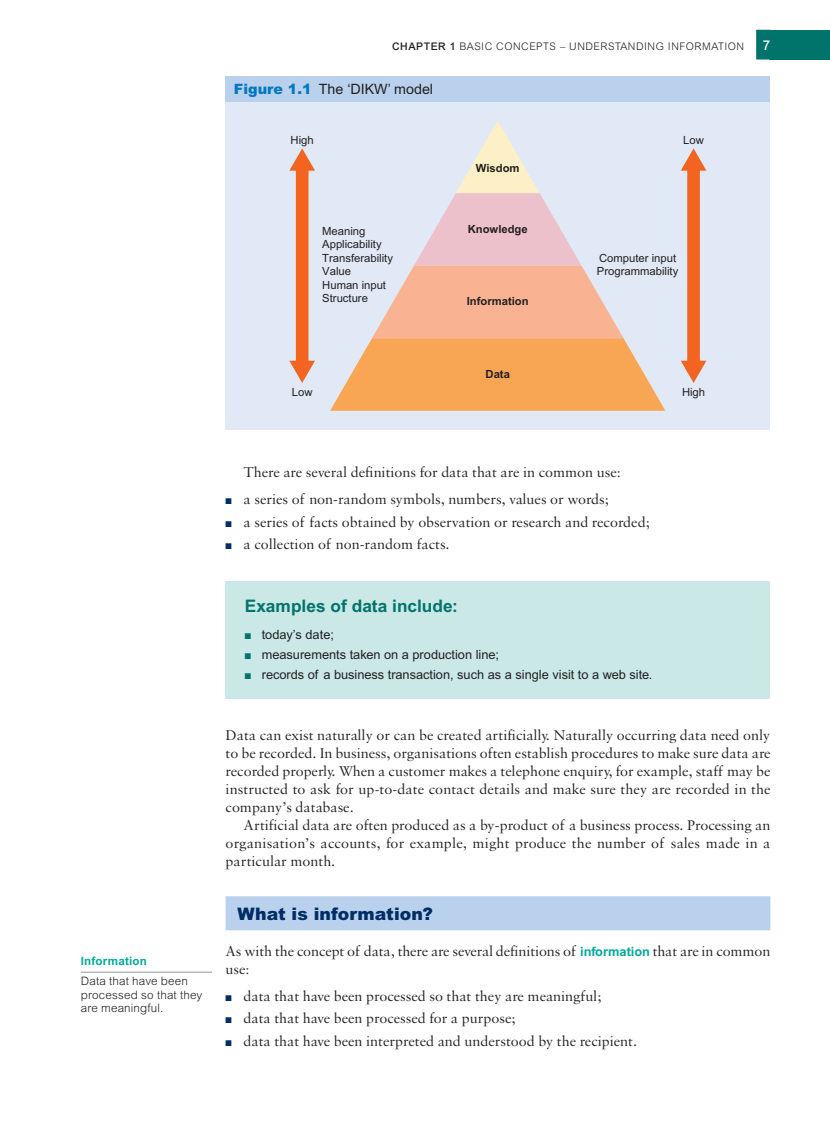
<style>
.page{position:relative;width:830px;height:1127px;background:#fff}
.page>*{position:absolute;margin:0;border:0;box-sizing:border-box;transform-origin:0 0}
.t1{font:700 17.25px "Arial MT Pro";color:#00736a}
.t2{font:900 17.25px "Arial MT Pro";letter-spacing:.005em;color:#002d66}
.t3{font:15px/18px "Sabon MT Pro";color:#231f20;text-align:justify}
.t4{font:14.25px "Arial MT Pro";color:#231f20}
.t5{font:500 13.5px "Arial MT Pro";color:#fff}
.t6{font:12.75px "Arial MT Pro";color:#231f20}
.t7{font:300 11.7px/13.5px "Arial MT Pro";letter-spacing:.015em;color:#231f20}
.t8{font:700 11.7px "Arial MT Pro";letter-spacing:.015em;color:#00a99d}
.t9{font:11.25px/13.5px "Arial MT Pro";color:#231f20}
.t10{font:700 11.25px "Arial MT Pro";color:#231f20}
.t11{font:300 10.5px "Arial MT Pro";letter-spacing:.05em;color:#231f20}
.s1{font-weight:500}
.s2{font-weight:900;color:#0078c0}
.s3{color:#002d66}
.s4{color:#00736a}
.s5{font-family:"Arial MT Pro";font-weight:700;font-size:12.75px;color:#00a99d}
</style>
<div class="page">
<div style="left:768px;top:30px;width:61px;height:30px;background:#00736a"></div>
<div style="left:755px;top:30px;width:15px;height:30px;background:#00736a"></div>
<div style="left:225px;top:102px;width:545px;height:327px;background:#e1e9f6"></div>
<div style="left:225px;top:77px;width:545px;height:25px;background:#b9d1ec"></div>
<svg style="left:330px;top:121px;width:335px;height:290px"></svg>
<svg style="left:680px;top:148px;width:26px;height:235px"></svg>
<svg style="left:289px;top:148px;width:26px;height:235px"></svg>
<div style="left:225px;top:581px;width:545px;height:117px;background:#c9e8e6"></div>
<div style="left:225px;top:896px;width:545px;height:34px;background:#b9d1ec"></div>
<hr style="left:81px;top:972px;width:131px;height:1px;background:#939598">
<p class="t11" style="left:392px;top:39px;width:353px"><span class="s1">CHAPTER 1</span> BASIC CONCEPTS – UNDERSTANDING INFORMATION</p>
<p class="t5" style="left:762px;top:37px;width:9px">7</p>
<p class="t4" style="left:234px;top:81px;width:200px"><span class="s2">Figure 1.1</span> The ‘DIKW’ model</p>
<p class="t9" style="left:290px;top:134px;width:25px">High</p>
<p class="t9" style="left:683px;top:134px;width:22px">Low</p>
<p class="t10" style="left:475px;top:161px;width:45px">Wisdom</p>
<p class="t9" style="left:322px;top:225px;width:72px">Meaning<br>Applicability<br>Transferability<br>Value<br>Human input<br>Structure</p>
<p class="t10" style="left:467px;top:222px;width:62px">Knowledge</p>
<p class="t10" style="left:466px;top:294px;width:63px">Information</p>
<p class="t9" style="left:596px;top:252px;width:83px">Computer input<br>Programmability</p>
<p class="t10" style="left:485px;top:367px;width:26px">Data</p>
<p class="t9" style="left:292px;top:385px;width:22px">Low</p>
<p class="t9" style="left:681px;top:385px;width:25px">High</p>
<p class="t8" style="left:81px;top:954px;width:68px">Information</p>
<p class="t7" style="left:81px;top:975px;width:123px">Data that have been processed so that they are meaningful.</p>
<p class="t3" style="left:243px;top:463px;width:378px">There are several definitions for data that are in common use:</p>
<p class="t3" style="left:225px;top:490px;width:384px"><span class="s3">■</span> a series of non-random symbols, numbers, values or words;</p>
<p class="t3" style="left:225px;top:513px;width:425px"><span class="s3">■</span> a series of facts obtained by observation or research and recorded;</p>
<p class="t3" style="left:225px;top:535px;width:225px"><span class="s3">■</span> a collection of non-random facts.</p>
<p class="t1" style="left:244px;top:595px;width:215px">Examples of data include:</p>
<p class="t6" style="left:244px;top:627px;width:91px"><span class="s4">■</span> today’s date;</p>
<p class="t6" style="left:244px;top:647px;width:256px"><span class="s4">■</span> measurements taken on a production line;</p>
<p class="t6" style="left:244px;top:667px;width:409px"><span class="s4">■</span> records of a business transaction, such as a single visit to a web site.</p>
<p class="t3" style="left:225px;top:725px;width:546px">Data can exist naturally or can be created artificially. Naturally occurring data need only to be recorded. In business, organisations often establish procedures to make sure data are recorded properly. When a customer makes a telephone enquiry, for example, staff may be instructed to ask for up-to-date contact details and make sure they are recorded in the company’s database.</p>
<p class="t3" style="left:225px;top:815px;width:546px;text-indent:18px">Artificial data are often produced as a by-product of a business process. Processing an organisation’s accounts, for example, might produce the number of sales made in a particular month.</p>
<p class="t2" style="left:237px;top:902px;width:197px">What is information?</p>
<p class="t3" style="left:225px;top:941px;width:546px">As with the concept of data, there are several definitions of <span class="s5">information</span> that are in common use:</p>
<p class="t3" style="left:225px;top:986px;width:377px"><span class="s3">■</span> data that have been processed so that they are meaningful;</p>
<p class="t3" style="left:225px;top:1009px;width:291px"><span class="s3">■</span> data that have been processed for a purpose;</p>
<p class="t3" style="left:225px;top:1031px;width:413px"><span class="s3">■</span> data that have been interpreted and understood by the recipient.</p>
</div>
